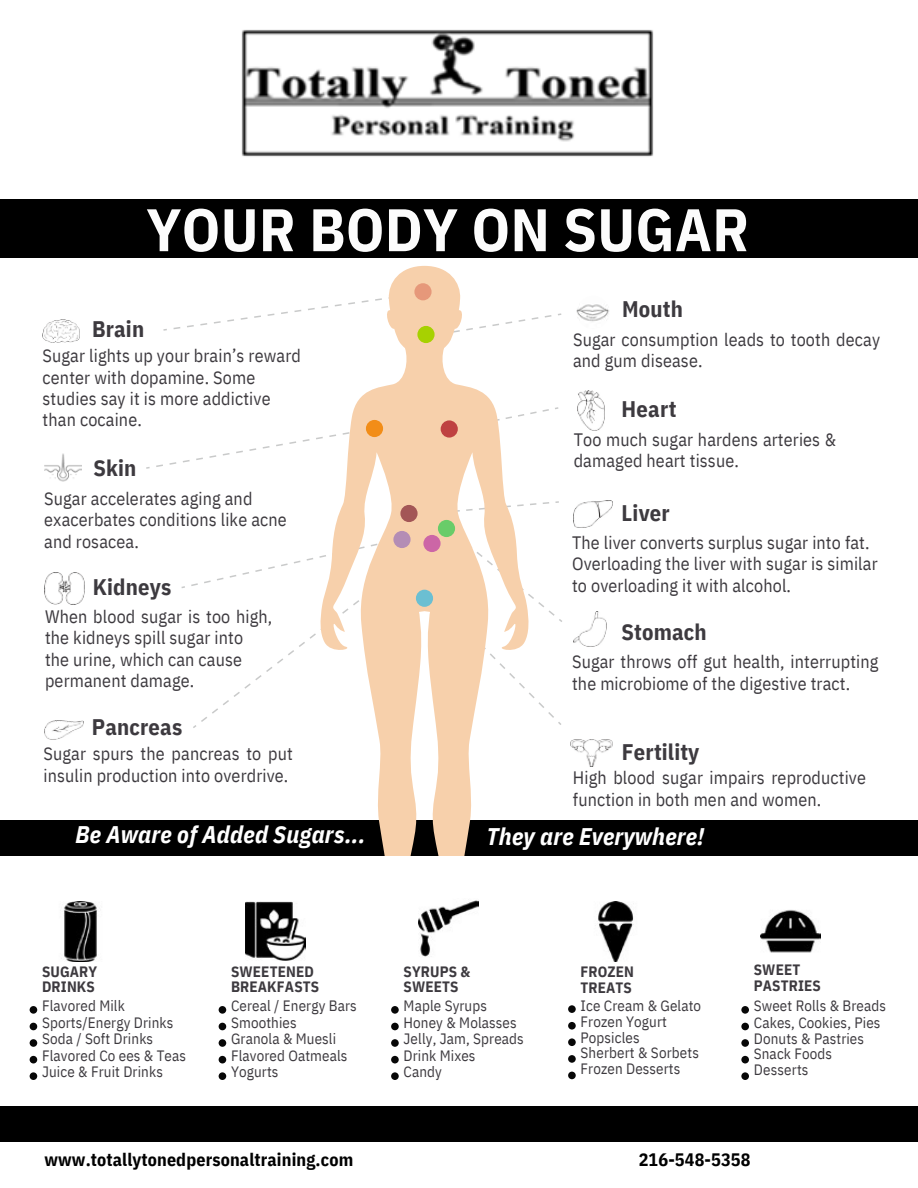
<style>
.page{position:relative;width:918px;height:1188px;background:#fff}
.page>*{position:absolute;margin:0;border:0;box-sizing:border-box;transform-origin:0 0}
.t1{font:700 60px "IBM Plex Sans Cond";letter-spacing:.01em;color:#fcfcfc}
.t2{font:italic 700 24px "IBM Plex Sans Cond";letter-spacing:.01em;color:#fff}
.t3{font:700 22.5px "IBM Plex Sans Cond";letter-spacing:.01em;color:#3d3a3f}
.t4{font:18px/21.3px "IBM Plex Sans Cond";letter-spacing:.01em;color:#3d3a3f}
.t5{font:700 18px "IBM Plex Sans Cond";letter-spacing:.01em;color:#000}
.t6{font:15px "IBM Plex Sans Cond";letter-spacing:.01em;color:#3d3a3f}
.t7{font:700 15px/15.8px "IBM Plex Sans Cond";letter-spacing:.01em;color:#3d3a3f}
</style>
<div class="page">
<div style="left:0;top:199px;width:918px;height:59px;background:#000"></div>
<div style="left:0;top:820px;width:918px;height:36px;background:#000"></div>
<img style="left:43px;top:319px;width:37px;height:24px">
<img style="left:577px;top:391px;width:27px;height:39px">
<img style="left:44px;top:721px;width:39px;height:19px">
<img style="left:45px;top:572px;width:39px;height:33px">
<img style="left:573px;top:500px;width:40px;height:27px">
<img style="left:571px;top:740px;width:41px;height:27px">
<img style="left:45px;top:453px;width:37px;height:29px">
<img style="left:576px;top:295px;width:34px;height:34px;border-radius:50%">
<svg style="left:156px;top:437px;width:164px;height:30px"></svg>
<svg style="left:173px;top:308px;width:142px;height:21px"></svg>
<svg style="left:191px;top:556px;width:129px;height:172px"></svg>
<svg style="left:530px;top:409px;width:19px;height:5px"></svg>
<svg style="left:530px;top:502px;width:19px;height:3px"></svg>
<svg style="left:531px;top:315px;width:20px;height:5px"></svg>
<svg style="left:529px;top:594px;width:33px;height:131px"></svg>
<img style="left:574px;top:611px;width:33px;height:35px">
<div style="left:30px;top:1039px;width:7px;height:8px;background:#070707;border-radius:50%"></div>
<div style="left:30px;top:1056px;width:7px;height:7px;background:#070707;border-radius:50%"></div>
<div style="left:30px;top:1006px;width:7px;height:8px;background:#070707;border-radius:50%"></div>
<div style="left:30px;top:1023px;width:7px;height:7px;background:#070707;border-radius:50%"></div>
<div style="left:30px;top:1072px;width:7px;height:8px;background:#070707;border-radius:50%"></div>
<div style="left:219px;top:1039px;width:7px;height:8px;background:#070707;border-radius:50%"></div>
<div style="left:219px;top:1056px;width:7px;height:7px;background:#070707;border-radius:50%"></div>
<div style="left:219px;top:1006px;width:7px;height:8px;background:#070707;border-radius:50%"></div>
<div style="left:219px;top:1023px;width:7px;height:7px;background:#070707;border-radius:50%"></div>
<div style="left:219px;top:1072px;width:7px;height:8px;background:#070707;border-radius:50%"></div>
<div style="left:391px;top:1039px;width:8px;height:8px;background:#070707;border-radius:50%"></div>
<div style="left:391px;top:1056px;width:8px;height:7px;background:#070707;border-radius:50%"></div>
<div style="left:391px;top:1006px;width:8px;height:8px;background:#070707;border-radius:50%"></div>
<div style="left:391px;top:1023px;width:8px;height:7px;background:#070707;border-radius:50%"></div>
<div style="left:391px;top:1072px;width:8px;height:8px;background:#070707;border-radius:50%"></div>
<div style="left:568px;top:1038px;width:8px;height:8px;background:#070707;border-radius:50%"></div>
<div style="left:568px;top:1055px;width:8px;height:8px;background:#070707;border-radius:50%"></div>
<div style="left:568px;top:1005px;width:8px;height:8px;background:#070707;border-radius:50%"></div>
<div style="left:568px;top:1022px;width:8px;height:8px;background:#070707;border-radius:50%"></div>
<div style="left:568px;top:1072px;width:8px;height:7px;background:#070707;border-radius:50%"></div>
<div style="left:741px;top:1039px;width:8px;height:8px;background:#070707;border-radius:50%"></div>
<div style="left:741px;top:1056px;width:8px;height:7px;background:#070707;border-radius:50%"></div>
<div style="left:741px;top:1006px;width:8px;height:8px;background:#070707;border-radius:50%"></div>
<div style="left:741px;top:1023px;width:8px;height:7px;background:#070707;border-radius:50%"></div>
<div style="left:741px;top:1072px;width:8px;height:8px;background:#070707;border-radius:50%"></div>
<img style="left:61px;top:902px;width:36px;height:60px">
<img style="left:245px;top:901px;width:60px;height:60px">
<img style="left:598px;top:902px;width:36px;height:60px">
<img style="left:760px;top:910px;width:60px;height:43px">
<div style="left:0;top:1106px;width:918px;height:36px;background:#000"></div>
<svg style="left:320px;top:266px;width:209px;height:590px;fill:#f7d0ab"></svg>
<div style="left:414px;top:283px;width:18px;height:17px;background:#e6987a;border-radius:50%"></div>
<div style="left:441px;top:420px;width:17px;height:18px;background:#bf4141;border-radius:50%"></div>
<div style="left:417px;top:326px;width:18px;height:17px;background:#a7d101;border-radius:50%"></div>
<div style="left:393px;top:531px;width:18px;height:17px;background:#b48db5;border-radius:50%"></div>
<div style="left:366px;top:420px;width:17px;height:17px;background:#f28d18;border-radius:50%"></div>
<div style="left:416px;top:590px;width:17px;height:17px;background:#6bbfd2;border-radius:50%"></div>
<div style="left:400px;top:505px;width:18px;height:17px;background:#a35656;border-radius:50%"></div>
<div style="left:438px;top:520px;width:17px;height:17px;background:#69cc69;border-radius:50%"></div>
<div style="left:423px;top:535px;width:18px;height:17px;background:#cc66a6;border-radius:50%"></div>
<img style="left:418px;top:900px;width:60px;height:57px">
<img style="left:241px;top:29px;width:413px;height:128px">
<p class="t1" style="left:147px;top:190px;width:604px">YOUR BODY ON SUGAR</p>
<p class="t3" style="left:92px;top:314px;width:54px">Brain</p>
<p class="t4" style="left:43px;top:345px;width:260px">Sugar lights up your brain’s reward center with dopamine. Some studies say it is more addictive</p>
<p class="t4" style="left:43px;top:409px;width:101px">than cocaine.</p>
<p class="t3" style="left:93px;top:453px;width:45px">Skin</p>
<p class="t4" style="left:44px;top:487px;width:244px">Sugar accelerates aging and exacerbates conditions like acne and rosacea.</p>
<p class="t3" style="left:93px;top:572px;width:80px">Kidneys</p>
<p class="t4" style="left:45px;top:606px;width:229px">When blood sugar is too high, the kidneys spill sugar into</p>
<p class="t4" style="left:45px;top:648px;width:198px">the urine, which can cause permanent damage.</p>
<p class="t3" style="left:92px;top:712px;width:92px">Pancreas</p>
<p class="t4" style="left:44px;top:743px;width:251px">Sugar spurs the pancreas to put insulin production into overdrive.</p>
<p class="t3" style="left:622px;top:294px;width:62px">Mouth</p>
<p class="t4" style="left:573px;top:328px;width:309px">Sugar consumption leads to tooth decay and gum disease.</p>
<p class="t3" style="left:622px;top:394px;width:56px">Heart</p>
<p class="t4" style="left:574px;top:428px;width:264px">Too much sugar hardens arteries &amp; damaged heart tissue.</p>
<p class="t3" style="left:622px;top:497px;width:50px">Liver</p>
<p class="t4" style="left:572px;top:532px;width:307px">The liver converts surplus sugar into fat.<br>Overloading the liver with sugar is similar to overloading it with alcohol.</p>
<p class="t3" style="left:622px;top:617px;width:87px">Stomach</p>
<p class="t4" style="left:572px;top:651px;width:308px">Sugar throws off gut health, interrupting the microbiome of the digestive tract.</p>
<p class="t3" style="left:622px;top:736px;width:79px">Fertility</p>
<p class="t4" style="left:573px;top:767px;width:295px">High blood sugar impairs reproductive function in both men and women.</p>
<p class="t2" style="left:75px;top:819px;width:292px">Be Aware of Added Sugars...</p>
<p class="t2" style="left:487px;top:820px;width:219px">They are Everywhere!</p>
<p class="t7" style="left:42px;top:963px;width:57px">SUGARY</p>
<p class="t7" style="left:42px;top:979px;width:54px">DRINKS</p>
<p class="t6" style="left:42px;top:996px;width:84px">Flavored Milk</p>
<p class="t6" style="left:42px;top:1013px;width:133px">Sports/Energy Drinks</p>
<p class="t6" style="left:42px;top:1029px;width:113px">Soda / Soft Drinks</p>
<p class="t6" style="left:42px;top:1046px;width:146px">Flavored Co ees &amp; Teas</p>
<p class="t6" style="left:42px;top:1061px;width:122px">Juice &amp; Fruit Drinks</p>
<p class="t7" style="left:231px;top:963px;width:90px">SWEETENED<br>BREAKFASTS</p>
<p class="t6" style="left:231px;top:996px;width:127px">Cereal / Energy Bars</p>
<p class="t6" style="left:231px;top:1013px;width:67px">Smoothies</p>
<p class="t6" style="left:231px;top:1029px;width:107px">Granola &amp; Muesli</p>
<p class="t6" style="left:231px;top:1046px;width:118px">Flavored Oatmeals</p>
<p class="t6" style="left:231px;top:1061px;width:49px">Yogurts</p>
<p class="t7" style="left:404px;top:963px;width:68px">SYRUPS &amp;</p>
<p class="t7" style="left:404px;top:979px;width:56px">SWEETS</p>
<p class="t6" style="left:404px;top:996px;width:85px">Maple Syrups</p>
<p class="t6" style="left:404px;top:1013px;width:115px">Honey &amp; Molasses</p>
<p class="t6" style="left:404px;top:1029px;width:122px">Jelly, Jam, Spreads</p>
<p class="t6" style="left:404px;top:1046px;width:73px">Drink Mixes</p>
<p class="t6" style="left:404px;top:1061px;width:40px">Candy</p>
<p class="t7" style="left:581px;top:964px;width:55px">FROZEN</p>
<p class="t7" style="left:581px;top:980px;width:53px">TREATS</p>
<p class="t6" style="left:581px;top:996px;width:122px">Ice Cream &amp; Gelato</p>
<p class="t6" style="left:581px;top:1011px;width:88px">Frozen Yogurt</p>
<p class="t6" style="left:581px;top:1027px;width:61px">Popsicles</p>
<p class="t6" style="left:581px;top:1043px;width:120px">Sherbert &amp; Sorbets</p>
<p class="t6" style="left:581px;top:1059px;width:101px">Frozen Desserts</p>
<p class="t7" style="left:754px;top:962px;width:48px">SWEET</p>
<p class="t7" style="left:754px;top:977px;width:68px">PASTRIES</p>
<p class="t6" style="left:754px;top:996px;width:134px">Sweet Rolls &amp; Breads</p>
<p class="t6" style="left:754px;top:1013px;width:128px">Cakes, Cookies, Pies</p>
<p class="t6" style="left:754px;top:1028px;width:112px">Donuts &amp; Pastries</p>
<p class="t6" style="left:754px;top:1044px;width:80px">Snack Foods</p>
<p class="t6" style="left:754px;top:1060px;width:56px">Desserts</p>
<p class="t5" style="left:44px;top:1148px;width:310px">www.totallytonedpersonaltraining.com</p>
<p class="t5" style="left:639px;top:1148px;width:113px">216-548-5358</p>
</div>
